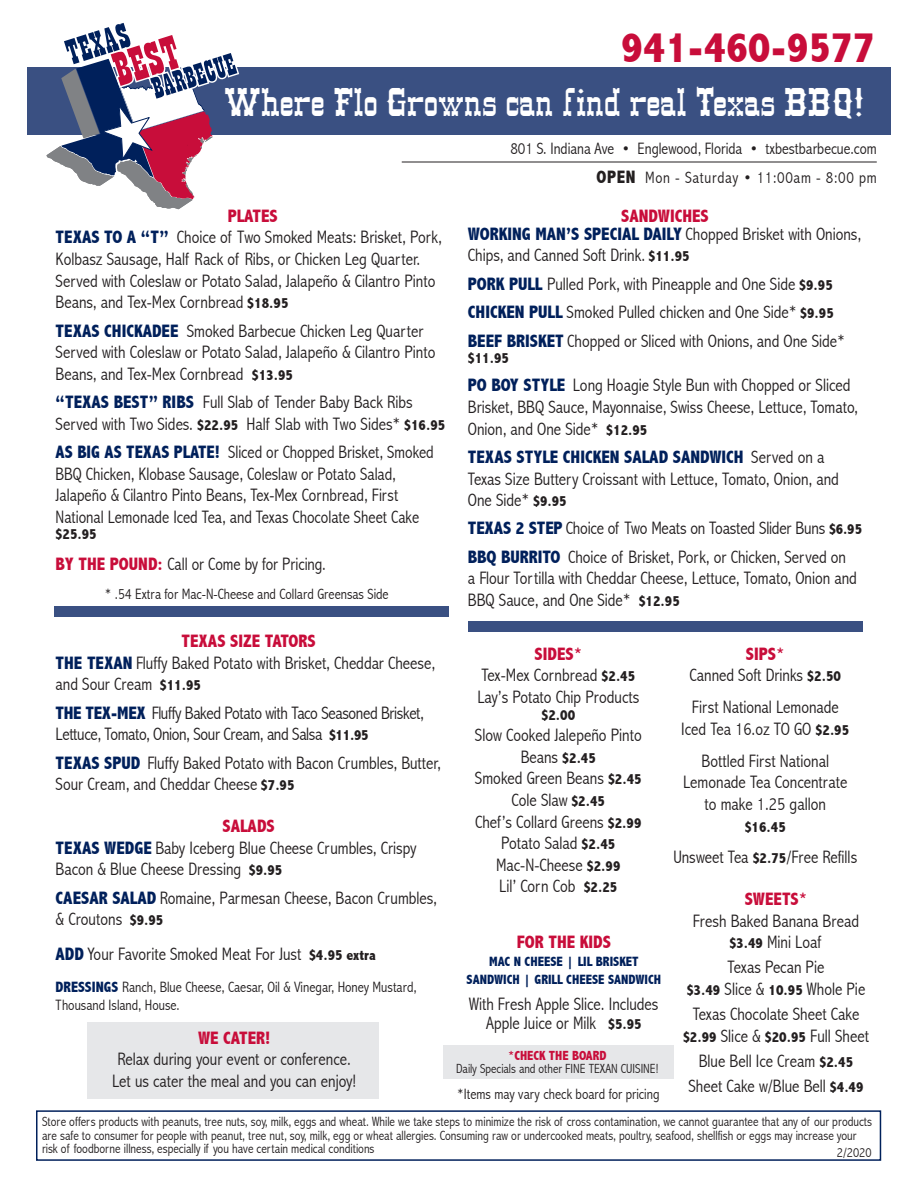
<style>
.page{position:relative;width:918px;height:1188px;background:#fff}
.page>*{position:absolute;margin:0;border:0;box-sizing:border-box;transform-origin:0 0}
.t1{font:800 condensed 43.5px "Abadi";color:#c80d3a}
.t2{font:39px "Western Normal";color:#fff}
.t3{font:300 condensed 18px/21.6px "Abadi";color:#231f20}
.t4{font:300 condensed 18px/21.6px "Abadi";letter-spacing:-.02em;color:#231f20}
.t5{font:800 condensed 18px "Abadi";color:#c80d3a}
.t6{font:800 condensed 18px "Abadi";color:#00205b}
.t7{font:300 condensed 16.5px "Abadi";color:#231f20}
.t8{font:300 condensed 16.5px "Abadi";letter-spacing:.04em;color:#231f20}
.t9{font:300 condensed 15px/18px "Abadi";color:#231f20}
.t10{font:800 condensed 15px "Abadi";color:#231f20}
.t11{font:300 condensed 13.5px/13.5px "Abadi";color:#231f20}
.t12{font:800 condensed 13.5px/18px "Abadi";color:#00205b;text-align:center}
.t13{font:300 condensed 13.35px "Abadi";color:#231f20}
.t14{font:800 condensed 13.35px "Abadi";color:#c80d3a}
.s1{font-weight:800;color:#00205b}
.s2{font-weight:800;font-size:15px}
.s3{font-weight:800;color:#c80d3a}
.s4{font-weight:800;font-size:18px}
.s5{font-weight:300;color:#231f20}
</style>
<div class="page">
<div style="left:27px;top:67px;width:864px;height:67px;background:#3a5082"></div>
<svg style="left:46px;top:22px;width:193px;height:187px"></svg>
<hr style="left:402px;top:162px;width:475px;height:1px;background:#231f20">
<div style="left:36px;top:1110px;width:845px;height:51px;border:2px solid #00205b"></div>
<div style="left:443px;top:1045px;width:231px;height:34px;background:#e6e7e9"></div>
<div style="left:54px;top:606px;width:394px;height:11px;background:#3a5082"></div>
<div style="left:468px;top:621px;width:394px;height:11px;background:#3a5082"></div>
<div style="left:87px;top:1023px;width:292px;height:76px;background:#e6e7e9"></div>
<p class="t1" style="left:621px;top:22px;width:256px">941-460-9577</p>
<p class="t2" style="left:224px;top:82px;width:641px">Where Flo Growns can find real Texas BBQ!</p>
<p class="t5" style="left:228px;top:205px;width:51px">PLATES</p>
<p class="t3" style="left:56px;top:227px;width:388px"><span class="s1">TEXAS TO A “T”</span> Choice of Two Smoked Meats: Brisket, Pork, Kolbasz Sausage, Half Rack of Ribs, or Chicken Leg Quarter.<br>Served with Coleslaw or Potato Salad, Jalapeño &amp; Cilantro Pinto Beans, and Tex-Mex Cornbread <span class="s2">$18.95</span></p>
<p class="t3" style="left:56px;top:320px;width:381px"><span class="s1">TEXAS CHICKADEE</span> Smoked Barbecue Chicken Leg Quarter<br>Served with Coleslaw or Potato Salad, Jalapeño &amp; Cilantro Pinto<br>Beans, and Tex-Mex Cornbread <span class="s2">$13.95</span></p>
<p class="t3" style="left:56px;top:391px;width:391px"><span class="s1">“TEXAS BEST” RIBS</span> Full Slab of Tender Baby Back Ribs<br>Served with Two Sides. <span class="s2">$22.95</span> Half Slab with Two Sides* <span class="s2">$16.95</span></p>
<p class="t3" style="left:56px;top:441px;width:380px"><span class="s1">AS BIG AS TEXAS PLATE!</span> Sliced or Chopped Brisket, Smoked BBQ Chicken, Klobase Sausage, Coleslaw or Potato Salad, Jalapeño &amp; Cilantro Pinto Beans, Tex-Mex Cornbread, First National Lemonade Iced Tea, and Texas Chocolate Sheet Cake</p>
<p class="t10" style="left:56px;top:526px;width:43px">$25.95</p>
<p class="t3" style="left:56px;top:554px;width:272px"><span class="s3">BY THE POUND:</span> Call or Come by for Pricing.</p>
<p class="t9" style="left:105px;top:585px;width:285px">* .54 Extra for Mac-N-Cheese and Collard Greensas Side</p>
<p class="t5" style="left:182px;top:631px;width:136px">TEXAS SIZE TATORS</p>
<p class="t3" style="left:56px;top:652px;width:381px"><span class="s1">THE TEXAN</span> Fluffy Baked Potato with Brisket, Cheddar Cheese, and Sour Cream <span class="s2">$11.95</span></p>
<p class="t4" style="left:56px;top:702px;width:370px"><span class="s1">THE TEX-MEX</span> Fluffy Baked Potato with Taco Seasoned Brisket,<br>Lettuce, Tomato, Onion, Sour Cream, and Salsa <span class="s2">$11.95</span></p>
<p class="t3" style="left:56px;top:752px;width:387px"><span class="s1">TEXAS SPUD</span> Fluffy Baked Potato with Bacon Crumbles, Butter,<br>Sour Cream, and Cheddar Cheese <span class="s2">$7.95</span></p>
<p class="t5" style="left:223px;top:816px;width:54px">SALADS</p>
<p class="t3" style="left:56px;top:837px;width:362px"><span class="s1">TEXAS WEDGE</span> Baby Iceberg Blue Cheese Crumbles, Crispy<br>Bacon &amp; Blue Cheese Dressing <span class="s2">$9.95</span></p>
<p class="t3" style="left:56px;top:887px;width:383px"><span class="s1">CAESAR SALAD</span> Romaine, Parmesan Cheese, Bacon Crumbles, &amp; Croutons <span class="s2">$9.95</span></p>
<p class="t3" style="left:56px;top:943px;width:322px"><span class="s1">ADD</span> Your Favorite Smoked Meat For Just <span class="s2">$4.95 extra</span></p>
<p class="t9" style="left:56px;top:978px;width:363px"><span class="s1">DRESSINGS</span> Ranch, Blue Cheese, Caesar, Oil &amp; Vinegar, Honey Mustard,<br>Thousand Island, House.</p>
<p class="t5" style="left:198px;top:1027px;width:74px">WE CATER!</p>
<p class="t3" style="left:112px;top:1049px;width:246px;text-align:center">Relax during your event or conference.<br>Let us cater the meal and you can enjoy!</p>
<p class="t7" style="left:510px;top:139px;width:368px">801 S. Indiana Ave • Englewood, Florida • txbestbarbecue.com</p>
<p class="t8" style="left:596px;top:168px;width:282px"><span class="s4">OPEN</span> Mon - Saturday • 11:00am - 8:00 pm</p>
<p class="t5" style="left:621px;top:205px;width:89px">SANDWICHES</p>
<p class="t3" style="left:468px;top:223px;width:395px"><span class="s1">WORKING MAN’S SPECIAL DAILY</span> Chopped Brisket with Onions,<br>Chips, and Canned Soft Drink. <span class="s2">$11.95</span></p>
<p class="t3" style="left:468px;top:273px;width:366px"><span class="s1">PORK PULL</span> Pulled Pork, with Pineapple and One Side <span class="s2">$9.95</span></p>
<p class="t3" style="left:468px;top:301px;width:367px"><span class="s1">CHICKEN PULL</span> Smoked Pulled chicken and One Side* <span class="s2">$9.95</span></p>
<p class="t3" style="left:468px;top:330px;width:379px"><span class="s1">BEEF BRISKET</span> Chopped or Sliced with Onions, and One Side*</p>
<p class="t10" style="left:468px;top:349px;width:43px">$11.95</p>
<p class="t3" style="left:468px;top:375px;width:392px"><span class="s1">PO BOY STYLE</span> Long Hoagie Style Bun with Chopped or Sliced<br>Brisket, BBQ Sauce, Mayonnaise, Swiss Cheese, Lettuce, Tomato,<br>Onion, and One Side* <span class="s2">$12.95</span></p>
<p class="t6" style="left:468px;top:446px;width:358px">TEXAS STYLE CHICKEN SALAD SANDWICH <span class="s5">Served on a</span></p>
<p class="t3" style="left:468px;top:468px;width:373px">Texas Size Buttery Croissant with Lettuce, Tomato, Onion, and<br>One Side* <span class="s2">$9.95</span></p>
<p class="t3" style="left:468px;top:518px;width:396px"><span class="s1">TEXAS 2 STEP</span> Choice of Two Meats on Toasted Slider Buns <span class="s2">$6.95</span></p>
<p class="t3" style="left:468px;top:546px;width:391px"><span class="s1">BBQ BURRITO</span> Choice of Brisket, Pork, or Chicken, Served on a Flour Tortilla with Cheddar Cheese, Lettuce, Tomato, Onion and<br>BBQ Sauce, and One Side* <span class="s2">$12.95</span></p>
<p class="t5" style="left:535px;top:643px;width:49px">SIDES*</p>
<p class="t3" style="left:481px;top:665px;width:155px">Tex-Mex Cornbread <span class="s2">$2.45</span></p>
<p class="t3" style="left:477px;top:686px;width:163px">Lay’s Potato Chip Products</p>
<p class="t10" style="left:541px;top:706px;width:35px">$2.00</p>
<p class="t3" style="left:475px;top:724px;width:168px;text-align:center">Slow Cooked Jalepeño Pinto<br>Beans <span class="s2">$2.45</span></p>
<p class="t3" style="left:475px;top:768px;width:168px">Smoked Green Beans <span class="s2">$2.45</span></p>
<p class="t3" style="left:512px;top:789px;width:95px">Cole Slaw <span class="s2">$2.45</span></p>
<p class="t3" style="left:475px;top:811px;width:168px">Chef’s Collard Greens <span class="s2">$2.99</span></p>
<p class="t3" style="left:501px;top:832px;width:116px">Potato Salad <span class="s2">$2.45</span></p>
<p class="t3" style="left:496px;top:854px;width:126px">Mac-N-Cheese <span class="s2">$2.99</span></p>
<p class="t3" style="left:499px;top:876px;width:120px">Lil’ Corn Cob <span class="s2">$2.25</span></p>
<p class="t5" style="left:517px;top:931px;width:96px">FOR THE KIDS</p>
<p class="t12" style="left:467px;top:952px;width:196px">MAC N CHEESE | LIL BRISKET<br>SANDWICH | GRILL CHEESE SANDWICH</p>
<p class="t3" style="left:469px;top:994px;width:191px;line-height:19.5px;text-align:center">With Fresh Apple Slice. Includes<br>Apple Juice or Milk <span class="s2">$5.95</span></p>
<p class="t14" style="left:508px;top:1048px;width:100px">*CHECK THE BOARD</p>
<p class="t13" style="left:456px;top:1061px;width:204px">Daily Specials and other FINE TEXAN CUISINE!</p>
<p class="t9" style="left:457px;top:1085px;width:204px">*Items may vary check board for pricing</p>
<p class="t5" style="left:746px;top:643px;width:40px">SIPS*</p>
<p class="t3" style="left:690px;top:665px;width:153px">Canned Soft Drinks <span class="s2">$2.50</span></p>
<p class="t3" style="left:681px;top:697px;width:169px;text-align:center">First National Lemonade<br>Iced Tea 16.oz TO GO <span class="s2">$2.95</span></p>
<p class="t3" style="left:683px;top:750px;width:166px;text-align:center">Bottled First National<br>Lemonade Tea Concentrate to make 1.25 gallon</p>
<p class="t10" style="left:745px;top:818px;width:43px">$16.45</p>
<p class="t3" style="left:673px;top:847px;width:185px">Unsweet Tea <span class="s2">$2.75</span>/Free Refills</p>
<p class="t5" style="left:745px;top:889px;width:64px">SWEETS*</p>
<p class="t3" style="left:693px;top:910px;width:168px;text-align:center">Fresh Baked Banana Bread <span class="s2">$3.49</span> Mini Loaf</p>
<p class="t3" style="left:687px;top:957px;width:180px;text-align:center">Texas Pecan Pie<br><span class="s2">$3.49</span> Slice &amp; <span class="s2">10.95</span> Whole Pie</p>
<p class="t3" style="left:683px;top:1003px;width:188px;text-align:center">Texas Chocolate Sheet Cake <span class="s2">$2.99</span> Slice &amp; <span class="s2">$20.95</span> Full Sheet</p>
<p class="t3" style="left:699px;top:1050px;width:156px">Blue Bell Ice Cream <span class="s2">$2.45</span></p>
<p class="t3" style="left:688px;top:1075px;width:177px">Sheet Cake w/Blue Bell <span class="s2">$4.49</span></p>
<p class="t11" style="left:42px;top:1115px;width:832px">Store offers products with peanuts, tree nuts, soy, milk, eggs and wheat. While we take steps to minimize the risk of cross contamination, we cannot guarantee that any of our products are safe to consumer for people with peanut, tree nut, soy, milk, egg or wheat allergies. Consuming raw or undercooked meats, poultry, seafood, shellfish or eggs may increase your risk of foodborne illness, especially if you have certain medical conditions</p>
<p class="t11" style="left:837px;top:1145px;width:36px">2/2020</p>
</div>
